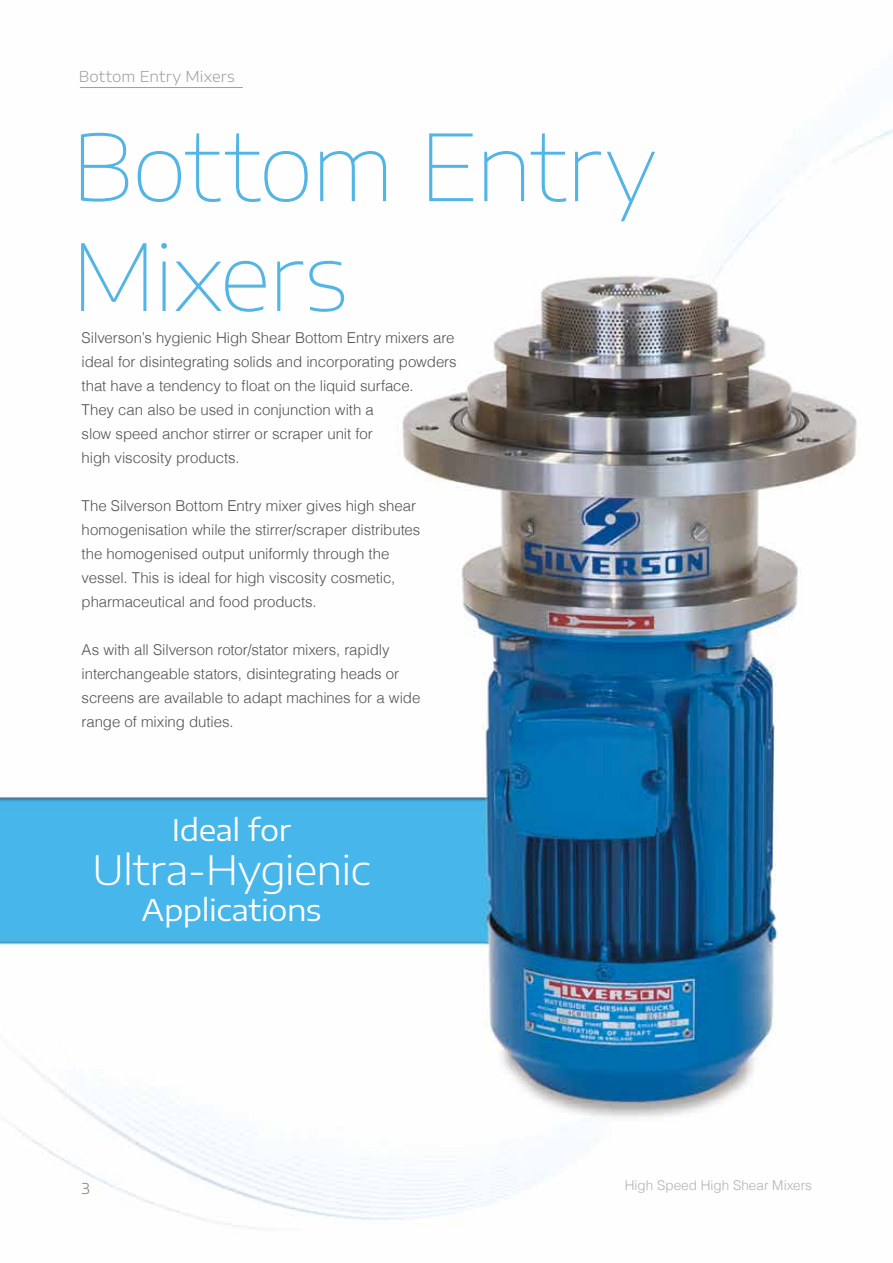
<style>
.page{position:relative;width:893px;height:1263px;background:#fff}
.page>*{position:absolute;margin:0;border:0;box-sizing:border-box;transform-origin:0 0}
.t1{font:100 91.5px/109.8px "Encode Sans Expanded";letter-spacing:-.025em;color:#52b5e6}
.t2{font:300 40.5px "Encode Sans Expanded";letter-spacing:-.02em;color:#fff}
.t3{font:30px "Encode Sans Expanded";letter-spacing:-.015em;color:#fff}
.t4{font:300 15px/24px "Helvetica";letter-spacing:-.005em;color:#515252}
.t5{font:300 15px "Encode Sans Expanded";letter-spacing:.005em;color:#9d9d9c}
.t6{font:300 15px "Encode Sans Expanded";color:#7e7b7a}
.t7{font:300 13.5px "Helvetica";color:#b3b2b2}
</style>
<div class="page">
<img style="left:0;top:129px;width:893px;height:1100px">
<hr style="left:80px;top:87px;width:163px;height:1px;background:#52b5e6">
<p class="t5" style="left:79px;top:66px;width:157px">Bottom Entry Mixers</p>
<h1 class="t1" style="left:71px;top:108px;width:587px">Bottom Entry<br>Mixers</h1>
<p class="t4" style="left:82px;top:324px;width:377px">Silverson’s hygienic High Shear Bottom Entry mixers are ideal for disintegrating solids and incorporating powders that have a tendency to float on the liquid surface.<br>They can also be used in conjunction with a<br>slow speed anchor stirrer or scraper unit for<br>high viscosity products.</p>
<p class="t4" style="left:82px;top:492px;width:340px">The Silverson Bottom Entry mixer gives high shear homogenisation while the stirrer/scraper distributes the homogenised output uniformly through the vessel. This is ideal for high viscosity cosmetic, pharmaceutical and food products.</p>
<p class="t4" style="left:82px;top:636px;width:340px">As with all Silverson rotor/stator mixers, rapidly interchangeable stators, disintegrating heads or screens are available to adapt machines for a wide range of mixing duties.</p>
<h3 class="t3" style="left:172px;top:809px;width:121px">Ideal for</h3>
<h2 class="t2" style="left:92px;top:842px;width:280px">Ultra-Hygienic</h2>
<h3 class="t3" style="left:141px;top:888px;width:182px">Applications</h3>
<p class="t6" style="left:82px;top:1177px;width:10px">3</p>
<p class="t7" style="left:625px;top:1174px;width:189px">High Speed High Shear Mixers</p>
</div>
